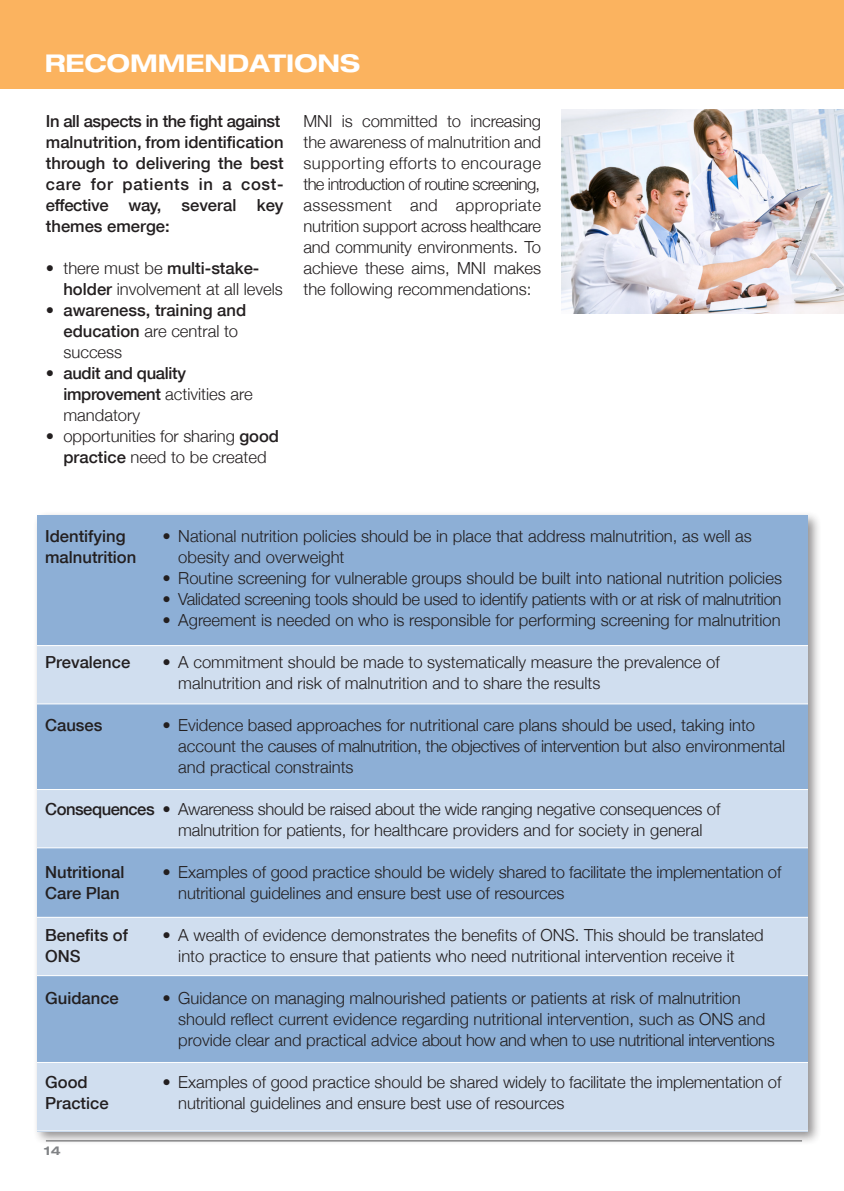
<style>
.page{position:relative;width:844px;height:1191px;background:#fff}
.page>*{position:absolute;margin:0;border:0;box-sizing:border-box;transform-origin:0 0}
.t1{font:700 expanded 24.5px "Helvetica Neue LT Std";color:#fff}
.t2{font:300 16.62px/21px "Helvetica Neue";color:#231f20}
.t3{font:500 16.62px/21px "Helvetica Neue";color:#231f20;text-align:justify}
.t4{font:300 16.62px "Helvetica Neue";letter-spacing:-.02em;color:#231f20}
.t5{font:300 16.62px "Helvetica Neue";letter-spacing:-.04em;color:#231f20}
.t6{font:500 16.62px "Helvetica Neue";letter-spacing:-.025em;color:#231f20}
.t7{font:300 16.62px "Helvetica Neue";letter-spacing:.03em;color:#231f20}
.t8{font:500 16.62px "Helvetica Neue";letter-spacing:-.02em;color:#231f20}
.t9{font:700 expanded 12.25px "Helvetica Neue LT Std";color:#808285}
.s1{font-weight:500}
.s2{font-weight:300}
</style>
<div class="page">
<div style="left:0;top:0;width:843px;height:88px;background:#fbb35f"></div>
<div style="left:33px;top:510px;width:788px;height:636px;background:#231f20;opacity:.5"></div>
<div style="left:37px;top:515px;width:770px;height:616px;background:#8dafd6"></div>
<div style="left:37px;top:645px;width:770px;height:59px;background:#d0deef"></div>
<div style="left:37px;top:789px;width:770px;height:59px;background:#d0deef"></div>
<div style="left:37px;top:917px;width:770px;height:59px;background:#d0deef"></div>
<div style="left:37px;top:1062px;width:770px;height:69px;background:#d0deef"></div>
<img style="left:561px;top:110px;width:282px;height:203px">
<p class="t1" style="left:45px;top:48px;width:317px">RECOMMENDATIONS</p>
<p class="t6" style="left:46px;top:108px;width:236px">In all aspects in the fight against</p>
<p class="t3" style="left:46px;top:131px;width:239px">malnutrition, from identification</p>
<p class="t3" style="left:46px;top:152px;width:239px">through to delivering the best care for patients in a cost&shy;effective way, several key themes emerge:</p>
<p class="t2" style="left:63px;top:257px;width:221px;text-indent:-18px">• there must be <span class="s1">multi-stake&shy;holder</span> involvement at all levels</p>
<p class="t3" style="left:46px;top:299px;width:202px"><span class="s2">•</span> awareness, training and</p>
<p class="t2" style="left:63px;top:320px;width:176px"><span class="s1">education</span> are central to</p>
<p class="t2" style="left:63px;top:341px;width:60px">success</p>
<p class="t8" style="left:46px;top:360px;width:141px"><span class="s2">•</span> audit and quality</p>
<p class="t2" style="left:63px;top:383px;width:191px"><span class="s1">improvement</span> activities are mandatory</p>
<p class="t2" style="left:46px;top:425px;width:234px;text-align:center">• opportunities for sharing <span class="s1">good practice</span> need to be created</p>
<p class="t2" style="left:303px;top:110px;width:239px">MNI is committed to increasing the awareness of malnutrition and</p>
<p class="t7" style="left:303px;top:150px;width:239px">supporting efforts to encourage</p>
<p class="t5" style="left:303px;top:171px;width:238px">the introduction of routine screening,</p>
<p class="t2" style="left:303px;top:194px;width:239px;text-align:justify">assessment and appropriate nutrition support across healthcare and community environments. To achieve these aims, MNI makes the following recommendations:</p>
<p class="t3" style="left:45px;top:525px;width:82px">Identifying</p>
<p class="t2" style="left:162px;top:525px;width:590px">• National nutrition policies should be in place that address malnutrition, as well as</p>
<p class="t3" style="left:45px;top:546px;width:93px">malnutrition</p>
<p class="t2" style="left:178px;top:546px;width:168px">obesity and overweight</p>
<p class="t2" style="left:162px;top:567px;width:620px">• Routine screening for vulnerable groups should be built into national nutrition policies</p>
<p class="t4" style="left:162px;top:586px;width:620px">• Validated screening tools should be used to identify patients with or at risk of malnutrition</p>
<p class="t2" style="left:162px;top:609px;width:619px">• Agreement is needed on who is responsible for performing screening for malnutrition</p>
<p class="t3" style="left:45px;top:651px;width:87px">Prevalence</p>
<p class="t2" style="left:162px;top:651px;width:558px">• A commitment should be made to systematically measure the prevalence of</p>
<p class="t2" style="left:178px;top:672px;width:423px">malnutrition and risk of malnutrition and to share the results</p>
<p class="t3" style="left:45px;top:714px;width:59px">Causes</p>
<p class="t2" style="left:162px;top:714px;width:594px">• Evidence based approaches for nutritional care plans should be used, taking into</p>
<p class="t2" style="left:178px;top:735px;width:608px">account the causes of malnutrition, the objectives of intervention but also environmental and practical constraints</p>
<p class="t4" style="left:45px;top:796px;width:676px"><span class="s1">Consequences</span> • Awareness should be raised about the wide ranging negative consequences of</p>
<p class="t2" style="left:178px;top:819px;width:525px">malnutrition for patients, for healthcare providers and for society in general</p>
<p class="t3" style="left:45px;top:861px;width:81px">Nutritional</p>
<p class="t2" style="left:162px;top:861px;width:620px">• Examples of good practice should be widely shared to facilitate the implementation of</p>
<p class="t3" style="left:45px;top:882px;width:76px">Care Plan</p>
<p class="t2" style="left:178px;top:882px;width:387px">nutritional guidelines and ensure best use of resources</p>
<p class="t3" style="left:45px;top:924px;width:84px">Benefits of</p>
<p class="t2" style="left:162px;top:924px;width:602px">• A wealth of evidence demonstrates the benefits of ONS. This should be translated</p>
<p class="t3" style="left:45px;top:945px;width:37px">ONS</p>
<p class="t2" style="left:178px;top:945px;width:558px">into practice to ensure that patients who need nutritional intervention receive it</p>
<p class="t3" style="left:45px;top:987px;width:75px">Guidance</p>
<p class="t2" style="left:178px;top:987px;width:597px;text-indent:-16px">• Guidance on managing malnourished patients or patients at risk of malnutrition should reflect current evidence regarding nutritional intervention, such as ONS and provide clear and practical advice about how and when to use nutritional interventions</p>
<p class="t3" style="left:45px;top:1071px;width:44px">Good</p>
<p class="t2" style="left:162px;top:1071px;width:620px">• Examples of good practice should be shared widely to facilitate the implementation of</p>
<p class="t3" style="left:45px;top:1092px;width:65px">Practice</p>
<p class="t2" style="left:178px;top:1092px;width:387px">nutritional guidelines and ensure best use of resources</p>
<p class="t9" style="left:44px;top:1142px;width:18px">14</p>
</div>
